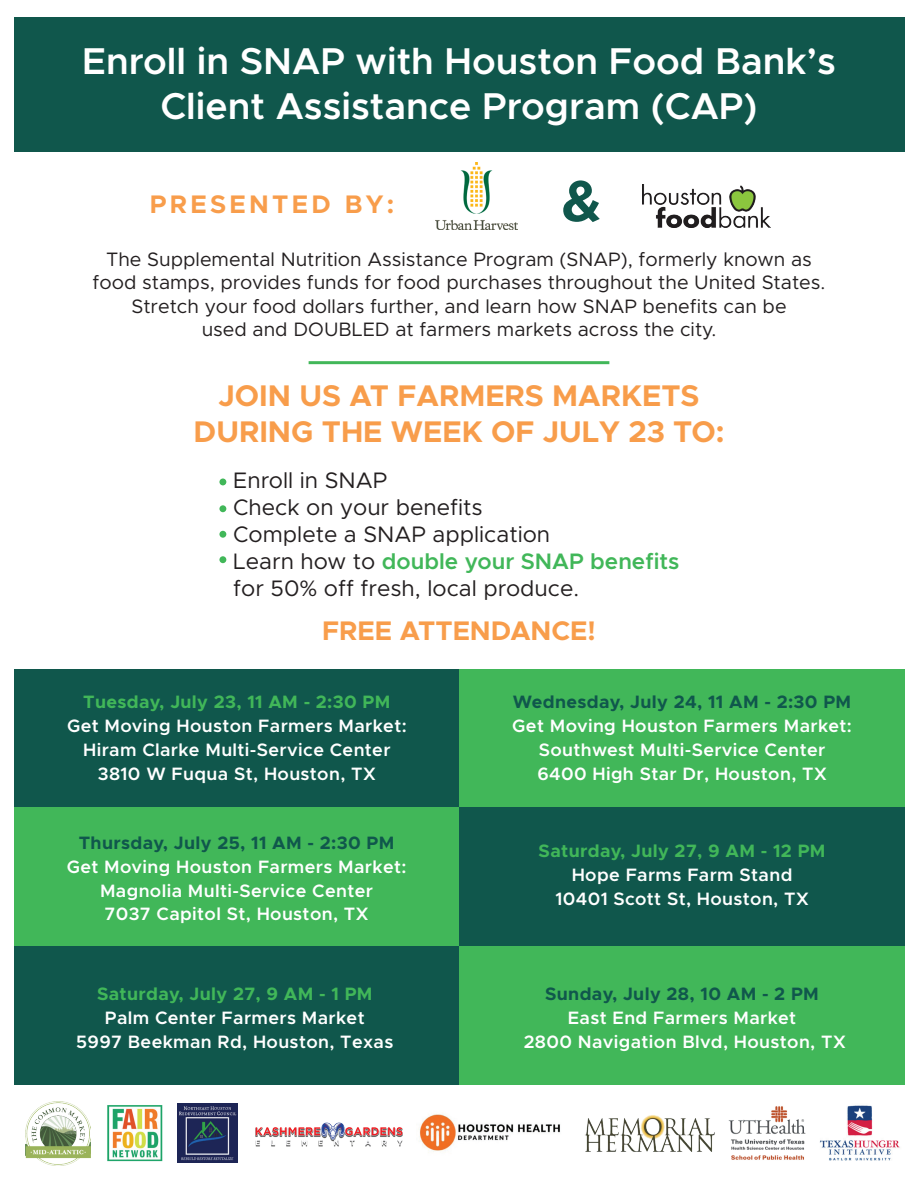
<style>
.page{position:relative;width:918px;height:1188px;background:#fff}
.page>*{position:absolute;margin:0;border:0;box-sizing:border-box;transform-origin:0 0}
.t1{font:700 58.5px "Metropolis";color:#10574c}
.t2{font:600 37.5px/45px "Metropolis";color:#fff;text-align:center}
.t3{font:700 30px/36px "Metropolis";color:#f89d4b;text-align:center}
.t4{font:700 27px "Metropolis";color:#f89d4b}
.t5{font:700 25.5px "Metropolis";letter-spacing:.13em;color:#f89d4b}
.t6{font:22.5px/27px "Metropolis";color:#231f20}
.t7{font:19.5px/23.4px "Metropolis";color:#231f20;text-align:center}
.t8{font:600 18px/24px "Metropolis";letter-spacing:.02em;color:#fff;text-align:center}
.t9{font:700 18px "Metropolis";letter-spacing:.02em;color:#10574c}
.t10{font:700 18px "Metropolis";letter-spacing:.02em;color:#41b759}
.s1{font-weight:600;color:#41b759}
</style>
<div class="page">
<div style="left:459px;top:669px;width:446px;height:138px;background:#41b759"></div>
<div style="left:14px;top:669px;width:445px;height:138px;background:#10574c"></div>
<div style="left:14px;top:807px;width:445px;height:139px;background:#41b759"></div>
<div style="left:459px;top:807px;width:446px;height:139px;background:#10574c"></div>
<div style="left:459px;top:946px;width:446px;height:139px;background:#41b759"></div>
<div style="left:14px;top:17px;width:891px;height:134px;background:#10574c"></div>
<img style="left:436px;top:163px;width:82px;height:67px">
<img style="left:642px;top:184px;width:129px;height:44px">
<div style="left:14px;top:946px;width:445px;height:139px;background:#10574c"></div>
<hr style="left:309px;top:361px;width:300px;height:3px;background:#41b759">
<img style="left:26px;top:1101px;width:64px;height:64px">
<img style="left:585px;top:1115px;width:130px;height:37px">
<img style="left:820px;top:1105px;width:80px;height:56px">
<img style="left:728px;top:1106px;width:78px;height:54px">
<img style="left:107px;top:1105px;width:56px;height:57px">
<img style="left:178px;top:1104px;width:59px;height:59px">
<img style="left:418px;top:1114px;width:142px;height:39px">
<img style="left:255px;top:1122px;width:148px;height:25px">
<div style="left:219px;top:479px;width:7px;height:6px;background:#41b759;border-radius:50%"></div>
<div style="left:219px;top:505px;width:7px;height:7px;background:#41b759;border-radius:50%"></div>
<div style="left:219px;top:531px;width:7px;height:7px;background:#41b759;border-radius:50%"></div>
<div style="left:219px;top:556px;width:7px;height:7px;background:#41b759;border-radius:50%"></div>
<h2 class="t2" style="left:82px;top:39px;width:755px">Enroll in SNAP with Houston Food Bank’s<br>Client Assistance Program (CAP)</h2>
<h1 class="t1" style="left:562px;top:164px;width:41px">&amp;</h1>
<p class="t7" style="left:93px;top:248px;width:734px">The Supplemental Nutrition Assistance Program (SNAP), formerly known as food stamps, provides funds for food purchases throughout the United States.<br>Stretch your food dollars further, and learn how SNAP benefits can be<br>used and DOUBLED at farmers markets across the city.</p>
<h3 class="t5" style="left:150px;top:188px;width:246px">PRESENTED BY:</h3>
<h3 class="t3" style="left:194px;top:378px;width:532px">JOIN US AT FARMERS MARKETS<br>DURING THE WEEK OF JULY 23 TO:</h3>
<p class="t6" style="left:233px;top:467px;width:448px">Enroll in SNAP<br>Check on your benefits<br>Complete a SNAP application<br>Learn how to <span class="s1">double your SNAP benefits </span>for 50% off fresh, local produce.</p>
<h3 class="t4" style="left:322px;top:614px;width:275px">FREE ATTENDANCE!</h3>
<p class="t10" style="left:83px;top:690px;width:309px">Tuesday, July 23, 11 AM - 2:30 PM</p>
<p class="t8" style="left:67px;top:713px;width:341px">Get Moving Houston Farmers Market:<br>Hiram Clarke Multi-Service Center<br>3810 W Fuqua St, Houston, TX</p>
<p class="t9" style="left:79px;top:831px;width:317px">Thursday, July 25, 11 AM - 2:30 PM</p>
<p class="t8" style="left:67px;top:854px;width:341px">Get Moving Houston Farmers Market:<br>Magnolia Multi-Service Center<br>7037 Capitol St, Houston, TX</p>
<p class="t10" style="left:97px;top:982px;width:277px">Saturday, July 27, 9 AM - 1 PM</p>
<p class="t8" style="left:76px;top:1006px;width:319px">Palm Center Farmers Market<br>5997 Beekman Rd, Houston, Texas</p>
<p class="t9" style="left:513px;top:690px;width:340px">Wednesday, July 24, 11 AM - 2:30 PM</p>
<p class="t8" style="left:512px;top:713px;width:341px">Get Moving Houston Farmers Market:<br>Southwest Multi-Service Center<br>6400 High Star Dr, Houston, TX</p>
<p class="t10" style="left:539px;top:840px;width:288px">Saturday, July 27, 9 AM - 12 PM</p>
<p class="t8" style="left:555px;top:863px;width:255px">Hope Farms Farm Stand<br>10401 Scott St, Houston, TX</p>
<p class="t9" style="left:545px;top:982px;width:275px">Sunday, July 28, 10 AM - 2 PM</p>
<p class="t8" style="left:524px;top:1006px;width:323px">East End Farmers Market<br>2800 Navigation Blvd, Houston, TX</p>
</div>
